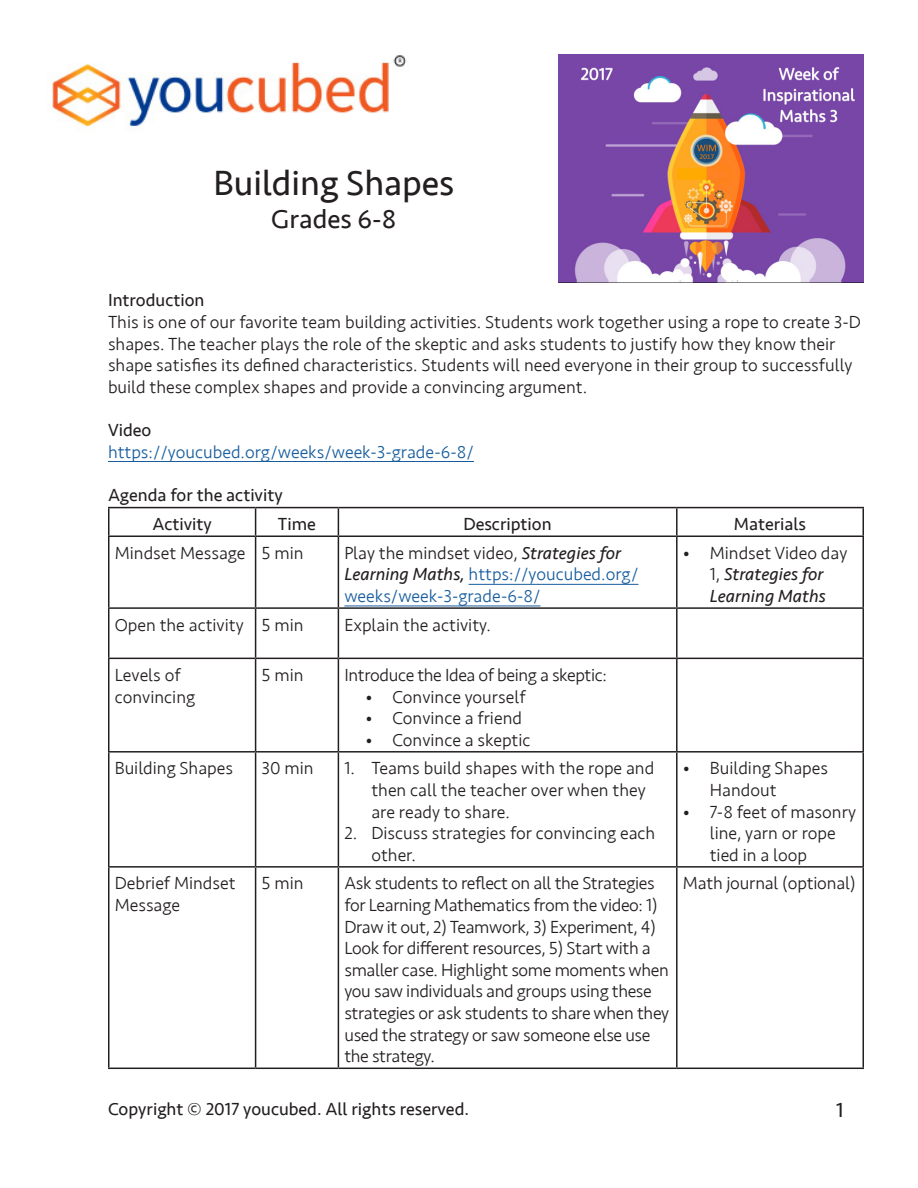
<style>
.page{position:relative;width:918px;height:1188px;background:#fff}
.page>*{position:absolute;margin:0;border:0;box-sizing:border-box;transform-origin:0 0}
.t1{font:36px "Seravek";color:#231f20}
.t2{font:27px "Seravek";color:#231f20}
.t3{font:21px "Seravek";color:#231f20}
.t4{font:300 18px/21.6px "Seravek";color:#231f20}
.t5{font:300 18px/21.6px "Seravek";letter-spacing:-.02em;color:#231f20}
.t6{font:300 18px/21.6px "Seravek";color:#175d9e}
.t7{font:18px "Seravek";color:#231f20}
.t8{font:italic 18px/21.6px "Seravek";color:#231f20;text-align:center}
.s1{color:#231f20}
.s2{font-weight:400;font-style:italic;color:#231f20}
.s3{font-weight:300;font-style:normal}
</style>
<div class="page">
<hr style="left:108px;top:461px;width:366px;height:1px;background:#175d9e">
<hr style="left:108px;top:507px;width:148px;height:1px;background:#231f20">
<hr style="left:108px;top:508px;width:2px;height:27px;background:#231f20">
<hr style="left:256px;top:507px;width:82px;height:1px;background:#231f20">
<svg style="left:255px;top:508px;width:1px;height:27px"></svg>
<hr style="left:338px;top:507px;width:339px;height:1px;background:#231f20">
<svg style="left:338px;top:508px;width:1px;height:27px"></svg>
<hr style="left:677px;top:507px;width:187px;height:1px;background:#231f20">
<hr style="left:676px;top:508px;width:2px;height:27px;background:#231f20">
<hr style="left:862px;top:508px;width:2px;height:27px;background:#231f20">
<hr style="left:108px;top:535px;width:148px;height:2px;background:#231f20">
<hr style="left:108px;top:537px;width:2px;height:70px;background:#231f20">
<hr style="left:256px;top:535px;width:82px;height:2px;background:#231f20">
<hr style="left:255px;top:537px;width:1px;height:70px;background:#231f20">
<hr style="left:338px;top:535px;width:339px;height:2px;background:#231f20">
<hr style="left:338px;top:537px;width:1px;height:70px;background:#231f20">
<hr style="left:677px;top:535px;width:187px;height:2px;background:#231f20">
<hr style="left:676px;top:537px;width:2px;height:70px;background:#231f20">
<hr style="left:862px;top:537px;width:2px;height:70px;background:#231f20">
<hr style="left:108px;top:607px;width:148px;height:2px;background:#231f20">
<hr style="left:108px;top:609px;width:2px;height:49px;background:#231f20">
<hr style="left:256px;top:607px;width:82px;height:2px;background:#231f20">
<hr style="left:255px;top:609px;width:1px;height:49px;background:#231f20">
<hr style="left:338px;top:607px;width:339px;height:2px;background:#231f20">
<hr style="left:338px;top:609px;width:1px;height:49px;background:#231f20">
<hr style="left:677px;top:607px;width:187px;height:2px;background:#231f20">
<hr style="left:676px;top:609px;width:2px;height:49px;background:#231f20">
<hr style="left:862px;top:609px;width:2px;height:49px;background:#231f20">
<hr style="left:108px;top:658px;width:148px;height:1px;background:#231f20">
<hr style="left:108px;top:659px;width:2px;height:92px;background:#231f20">
<hr style="left:256px;top:658px;width:82px;height:1px;background:#231f20">
<hr style="left:255px;top:659px;width:1px;height:92px;background:#231f20">
<hr style="left:338px;top:658px;width:339px;height:1px;background:#231f20">
<hr style="left:338px;top:659px;width:1px;height:92px;background:#231f20">
<hr style="left:677px;top:658px;width:187px;height:1px;background:#231f20">
<hr style="left:676px;top:659px;width:2px;height:92px;background:#231f20">
<hr style="left:862px;top:659px;width:2px;height:92px;background:#231f20">
<hr style="left:108px;top:751px;width:148px;height:2px;background:#231f20">
<hr style="left:108px;top:753px;width:2px;height:113px;background:#231f20">
<hr style="left:256px;top:751px;width:82px;height:2px;background:#231f20">
<hr style="left:255px;top:753px;width:1px;height:113px;background:#231f20">
<hr style="left:338px;top:751px;width:339px;height:2px;background:#231f20">
<hr style="left:338px;top:753px;width:1px;height:113px;background:#231f20">
<hr style="left:677px;top:751px;width:187px;height:2px;background:#231f20">
<hr style="left:676px;top:753px;width:2px;height:113px;background:#231f20">
<hr style="left:862px;top:753px;width:2px;height:113px;background:#231f20">
<hr style="left:108px;top:866px;width:148px;height:2px;background:#231f20">
<hr style="left:108px;top:868px;width:2px;height:200px;background:#231f20">
<hr style="left:256px;top:866px;width:82px;height:2px;background:#231f20">
<hr style="left:255px;top:868px;width:1px;height:200px;background:#231f20">
<hr style="left:338px;top:866px;width:339px;height:2px;background:#231f20">
<hr style="left:338px;top:868px;width:1px;height:200px;background:#231f20">
<hr style="left:677px;top:866px;width:187px;height:2px;background:#231f20">
<hr style="left:676px;top:868px;width:2px;height:200px;background:#231f20">
<hr style="left:862px;top:868px;width:2px;height:200px;background:#231f20">
<hr style="left:108px;top:1068px;width:148px;height:1px;background:#231f20">
<hr style="left:256px;top:1068px;width:82px;height:1px;background:#231f20">
<hr style="left:338px;top:1068px;width:339px;height:1px;background:#231f20">
<hr style="left:677px;top:1068px;width:187px;height:1px;background:#231f20">
<hr style="left:469px;top:584px;width:169px;height:1px;background:#175d9e">
<hr style="left:344px;top:606px;width:196px;height:1px;background:#175d9e">
<img style="left:47px;top:55px;width:359px;height:72px">
<img style="left:559px;top:54px;width:304px;height:229px">
<p class="t1" style="left:213px;top:155px;width:242px">Building Shapes</p>
<p class="t2" style="left:271px;top:198px;width:127px">Grades 6-8</p>
<p class="t7" style="left:108px;top:287px;width:98px">Introduction</p>
<p class="t4" style="left:108px;top:312px;width:754px">This is one of our favorite team building activities. Students work together using a rope to create 3-D shapes. The teacher plays the role of the skeptic and asks students to justify how they know their shape satisfies its defined characteristics. Students will need everyone in their group to successfully build these complex shapes and provide a convincing argument.</p>
<p class="t7" style="left:108px;top:416px;width:45px">Video</p>
<p class="t6" style="left:108px;top:441px;width:367px">https://youcubed.org/weeks/week-3-grade-6-8/</p>
<p class="t7" style="left:108px;top:481px;width:176px">Agenda for the activity</p>
<p class="t7" style="left:152px;top:510px;width:61px">Activity</p>
<p class="t7" style="left:278px;top:510px;width:40px">Time</p>
<p class="t7" style="left:464px;top:510px;width:90px">Description</p>
<p class="t7" style="left:734px;top:510px;width:74px">Materials</p>
<p class="t4" style="left:115px;top:542px;width:132px">Mindset Message</p>
<p class="t4" style="left:262px;top:542px;width:44px">5 min</p>
<p class="t6" style="left:344px;top:542px;width:296px"><span class="s1">Play the mindset video,</span> <span class="s2">Strategies for<br>Learning Maths,</span> https://youcubed.org/ weeks/week-3-grade-6-8/</p>
<p class="t8" style="left:683px;top:542px;width:166px"><span class="s3">• Mindset Video day<br>1,</span> Strategies for<br>Learning Maths</p>
<p class="t4" style="left:115px;top:614px;width:130px">Open the activity</p>
<p class="t4" style="left:262px;top:614px;width:44px">5 min</p>
<p class="t4" style="left:344px;top:614px;width:148px">Explain the activity.</p>
<p class="t4" style="left:115px;top:665px;width:82px">Levels of convincing</p>
<p class="t4" style="left:262px;top:665px;width:44px">5 min</p>
<p class="t5" style="left:344px;top:665px;width:264px">Introduce the Idea of being a skeptic:</p>
<p class="t4" style="left:365px;top:686px;width:162px">• Convince yourself</p>
<p class="t4" style="left:365px;top:708px;width:158px">• Convince a friend</p>
<p class="t4" style="left:365px;top:729px;width:167px">• Convince a skeptic</p>
<p class="t4" style="left:115px;top:758px;width:120px">Building Shapes</p>
<p class="t4" style="left:262px;top:758px;width:54px">30 min</p>
<p class="t4" style="left:371px;top:758px;width:284px;text-indent:-27px">1. Teams build shapes with the rope and then call the teacher over when they are ready to share.</p>
<p class="t4" style="left:371px;top:823px;width:285px;text-indent:-27px">2. Discuss strategies for convincing each other.</p>
<p class="t4" style="left:710px;top:758px;width:120px;text-indent:-27px">• Building Shapes<br>Handout</p>
<p class="t4" style="left:710px;top:801px;width:148px;text-indent:-27px">• 7-8 feet of masonry line, yarn or rope tied in a loop</p>
<p class="t4" style="left:115px;top:873px;width:122px">Debrief Mindset<br>Message</p>
<p class="t4" style="left:262px;top:873px;width:44px">5 min</p>
<p class="t5" style="left:344px;top:873px;width:326px">Ask students to reflect on all the Strategies for Learning Mathematics from the video: 1)<br>Draw it out, 2) Teamwork, 3) Experiment, 4)<br>Look for different resources, 5) Start with a smaller case. Highlight some moments when you saw individuals and groups using these strategies or ask students to share when they used the strategy or saw someone else use the strategy.</p>
<p class="t4" style="left:683px;top:873px;width:174px">Math journal (optional)</p>
<p class="t7" style="left:108px;top:1095px;width:363px">Copyright © 2017 youcubed. All rights reserved.</p>
<p class="t3" style="left:836px;top:1094px;width:9px">1</p>
</div>
